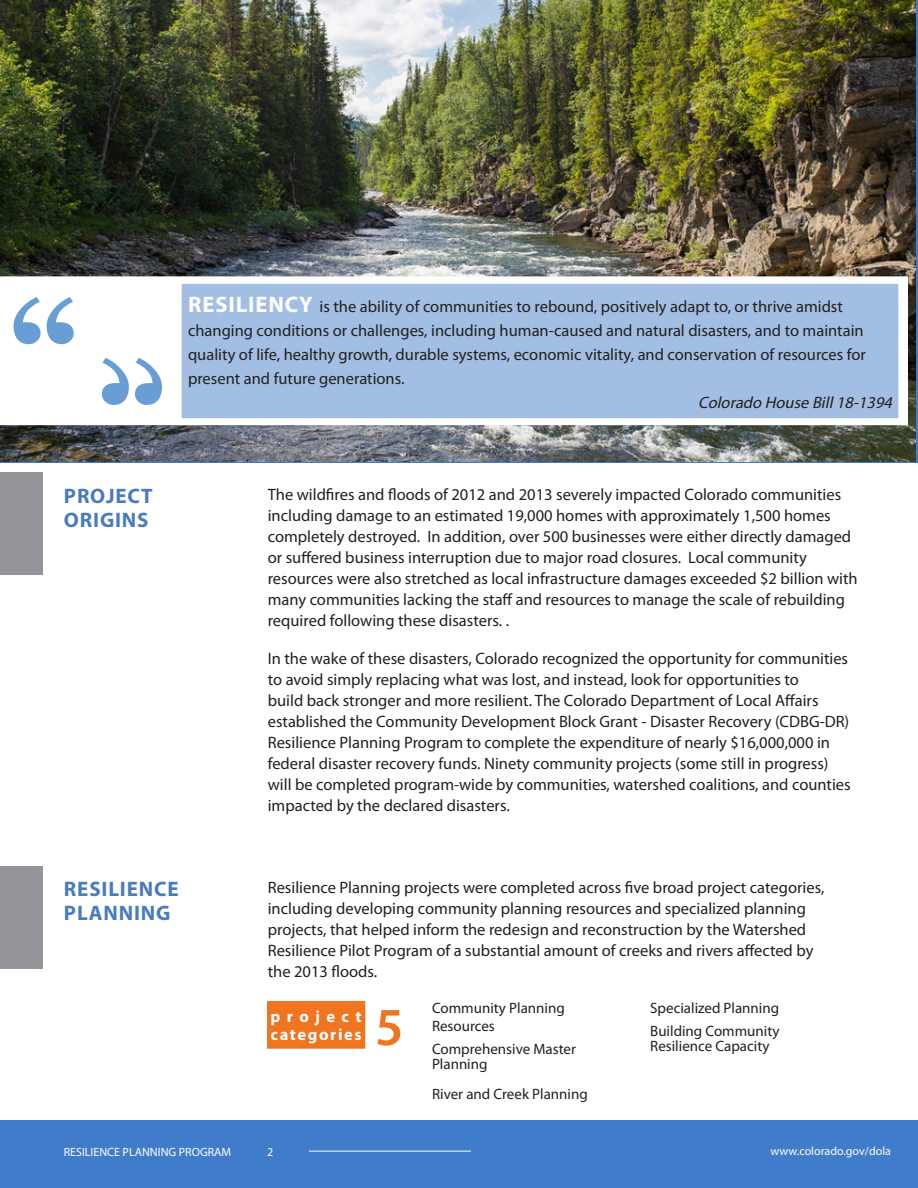
<style>
.page{position:relative;width:918px;height:1188px;background:#fff}
.page>*{position:absolute;margin:0;border:0;box-sizing:border-box;transform-origin:0 0}
.Body_Text_2{font:600 53.7px "Myriad Pro";color:#ef7521}
.Subtitle2_Blue{font:700 21px/24px "Myriad Pro";letter-spacing:.04em;color:#487cbd}
.Body_Text_2-2{font:16.5px/21px "Myriad Pro";color:#231f20}
.Subtitle2_Blue_Right{font:16.5px/24px "Myriad Pro";color:#231f20}
.Subtitle2_Blue_Right-2{font:italic 16.5px "Myriad Pro";color:#231f20}
.Subtitle2_Blue_Right-3{font:700 16.5px/18px "Myriad Pro";letter-spacing:.095em;color:#fff}
.Body_Text_2-3{font:15px/15px "Myriad Pro";color:#231f20}
.t1{font:12px "Myriad Pro";color:#fff}
.t2{font:12px "Myriad Pro";color:#fff}
.s1{font-weight:700;font-size:22.5px;color:#fff}
</style>
<div class="page">
<img style="left:0;top:0;width:916px;height:462px">
<div style="left:0;top:1120px;width:918px;height:68px;background:#407cca"></div>
<hr style="left:309px;top:1151px;width:162px;height:1px;background:#fff">
<div style="left:0;top:867px;width:43px;height:102px;background:#939598"></div>
<div style="left:0;top:472px;width:43px;height:103px;background:#939598"></div>
<div style="left:268px;top:1002px;width:96px;height:46px;background:#ef7521"></div>
<div style="left:267px;top:1001px;width:98px;height:48px;border:2px solid #ef7521"></div>
<svg style="left:0;top:276px;width:908px;height:149px"></svg>
<div style="left:179px;top:281px;width:722px;height:140px;background:#a2bee3"></div>
<div style="left:176px;top:278px;width:728px;height:146px;border:6px solid #fff"></div>
<svg style="left:14px;top:297px;width:60px;height:47px"></svg>
<svg style="left:102px;top:358px;width:60px;height:47px"></svg>
<p class="Subtitle2_Blue_Right" style="left:188px;top:294px;width:679px"><span class="s1">RESILIENCY</span> is the ability of communities to rebound, positively adapt to, or thrive amidst changing conditions or challenges, including human-caused and natural disasters, and to maintain quality of life, healthy growth, durable systems, economic vitality, and conservation of resources for present and future generations.</p>
<p class="Subtitle2_Blue_Right-2" style="left:698px;top:392px;width:199px">Colorado House Bill18-1394</p>
<p class="Subtitle2_Blue" style="left:64px;top:484px;width:90px">PROJECT<br>ORIGINS</p>
<p class="Subtitle2_Blue" style="left:64px;top:876px;width:116px">RESILIENCE<br>PLANNING</p>
<p class="Body_Text_2-2" style="left:268px;top:484px;width:592px">The wildfires and floods of 2012 and 2013 severely impacted Colorado communities including damage to an estimated 19,000 homes with approximately 1,500 homes completely destroyed. In addition, over 500 businesses were either directly damaged or suffered business interruption due to major road closures. Local community resources were also stretched as local infrastructure damages exceeded $2 billion with many communities lacking the staff and resources to manage the scale of rebuilding required following these disasters. .</p>
<p class="Body_Text_2-2" style="left:268px;top:648px;width:584px">In the wake of these disasters, Colorado recognized the opportunity for communities to avoid simply replacing what was lost, and instead, look for opportunities to<br>build back stronger and more resilient. The Colorado Department of Local Affairs established the Community Development Block Grant - Disaster Recovery (CDBG-DR)<br>Resilience Planning Program to complete the expenditure of nearly $16,000,000 in federal disaster recovery funds. Ninety community projects (some still in progress) will be completed program-wide by communities, watershed coalitions, and counties impacted by the declared disasters.</p>
<p class="Body_Text_2-2" style="left:268px;top:876px;width:558px">Resilience Planning projects were completed across five broad project categories, including developing community planning resources and specialized planning projects, that helped inform the redesign and reconstruction by the Watershed Resilience Pilot Program of a substantial amount of creeks and rivers affected by the 2013 floods.</p>
<p class="Body_Text_2" style="left:375px;top:993px;width:30px">5</p>
<p class="Body_Text_2-3" style="left:432px;top:999px;width:134px;line-height:18px">Community Planning<br>Resources</p>
<p class="Body_Text_2-3" style="left:432px;top:1042px;width:146px">Comprehensive Master<br>Planning</p>
<p class="Body_Text_2-3" style="left:432px;top:1086px;width:157px">River and Creek Planning</p>
<p class="Body_Text_2-3" style="left:650px;top:1000px;width:130px">Specialized Planning</p>
<p class="Body_Text_2-3" style="left:650px;top:1024px;width:131px">Building Community<br>Resilience Capacity</p>
<p class="Subtitle2_Blue_Right-3" style="left:271px;top:1007px;width:93px">project categories</p>
<p class="t1" style="left:64px;top:1144px;width:169px">RESILIENCE PLANNING PROGRAM</p>
<p class="t1" style="left:267px;top:1144px;width:8px">2</p>
<p class="t2" style="left:771px;top:1143px;width:122px">www.colorado.gov/dola</p>
</div>
